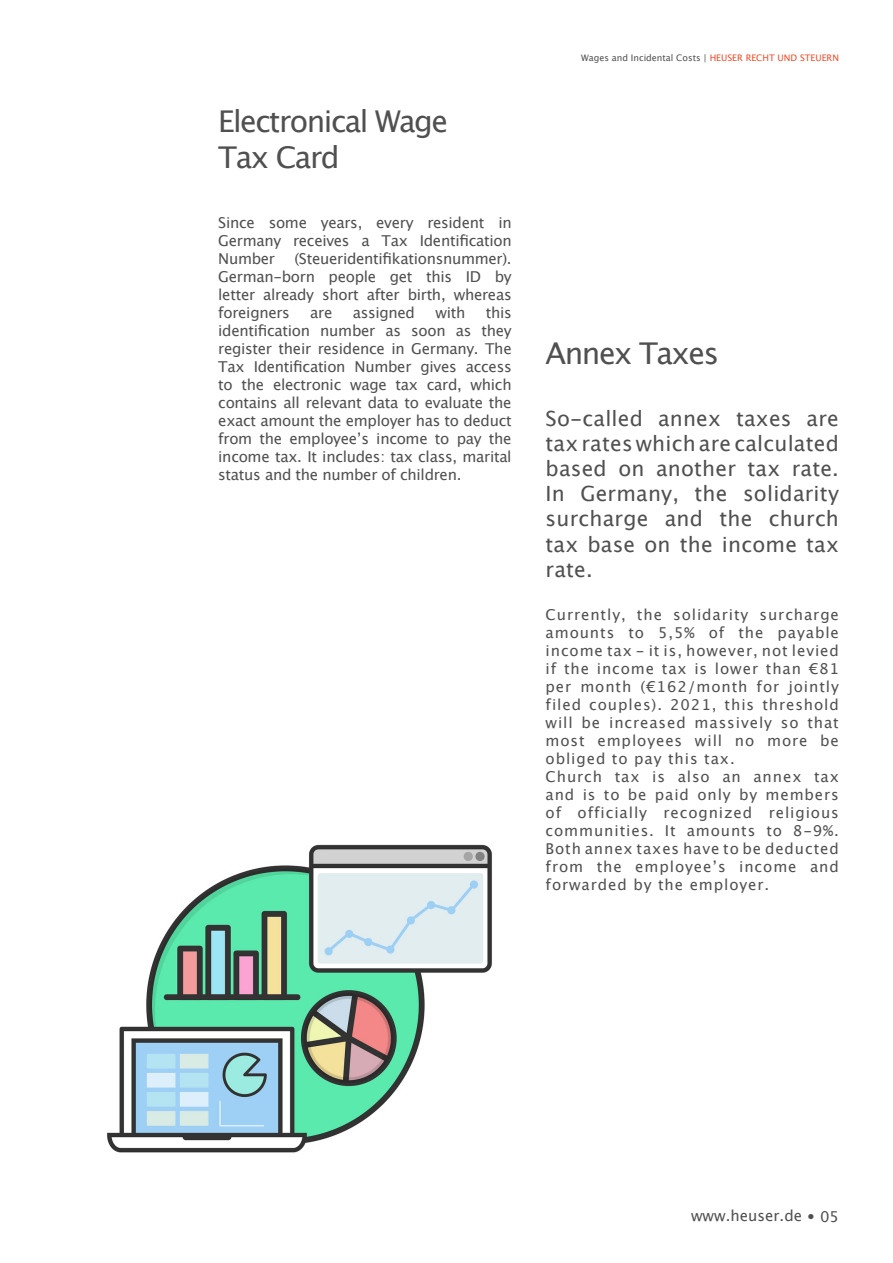
<style>
.page{position:relative;width:893px;height:1263px;background:#fff}
.page>*{position:absolute;margin:0;border:0;box-sizing:border-box;transform-origin:0 0}
.t1{font:30px/36px "Lucida Grande";letter-spacing:-.05em;color:#505050}
.t2{font:21px/25.2px "Lucida Grande";letter-spacing:.01em;color:#505050;text-align:justify}
.t3{font:15px/18px "Lucida Grande";letter-spacing:.06em;color:#505050;text-align:justify}
.t4{font:15px "Lucida Grande";color:#505050}
.t5{font:15px "Lucida Grande";letter-spacing:-.02em;color:#505050}
.t6{font:9px "Lucida Grande";color:#505050}
.s1{color:#f04b27}
</style>
<div class="page">
<img style="left:107px;top:844px;width:385px;height:309px">
<h1 class="t1" style="left:218px;top:104px;width:231px">Electronical Wage<br>Tax Card</h1>
<p class="t3" style="left:218px;top:214px;width:295px">Since some years, every resident in Germany receives a Tax Identification Number</p>
<p class="t3" style="left:218px;top:250px;width:295px;text-indent:76px">(Steueridentifikationsnummer).<br>German-born people get this ID by letter already short after birth, whereas foreigners</p>
<p class="t3" style="left:218px;top:304px;width:295px;text-indent:267px">this identification number as soon as they register their residence in Germany. The Tax Identification Number gives access to the electronic wage tax card, which contains all relevant data to evaluate the exact amount the employer has to deduct from the employee’s income to pay the income tax. It includes: tax class, marital status and the number of children.</p>
<p class="t3" style="left:310px;top:304px;width:24px">are</p>
<p class="t5" style="left:353px;top:304px;width:64px">assigned</p>
<p class="t3" style="left:435px;top:304px;width:31px">with</p>
<p class="t6" style="left:581px;top:53px;width:259px">Wages and Incidental Costs | <span class="s1">HEUSER RECHT UND STEUERN</span></p>
<h1 class="t1" style="left:546px;top:336px;width:175px">Annex Taxes</h1>
<h2 class="t2" style="left:546px;top:406px;width:295px">So-called annex taxes are tax rates which are calculated based on another tax rate.<br>In Germany, the solidarity surcharge and the church tax base on the income tax rate.</h2>
<p class="t3" style="left:546px;top:606px;width:295px;text-align:left">Currently, the solidarity surcharge amounts to 5,5% of the payable income tax - it is, however, not levied if the income tax is lower than €81 per month (€162/month for jointly filed couples). 2021, this threshold will be increased massively so that most employees will no more be obliged to pay this tax.<br>Church tax is also an annex tax and is to be paid only by members of officially recognized religious communities. It amounts to 8-9%.<br>Both annex taxes have to be deducted from the employee’s income and forwarded by the employer.</p>
<p class="t4" style="left:691px;top:1207px;width:149px">www.heuser.de • 05</p>
</div>
